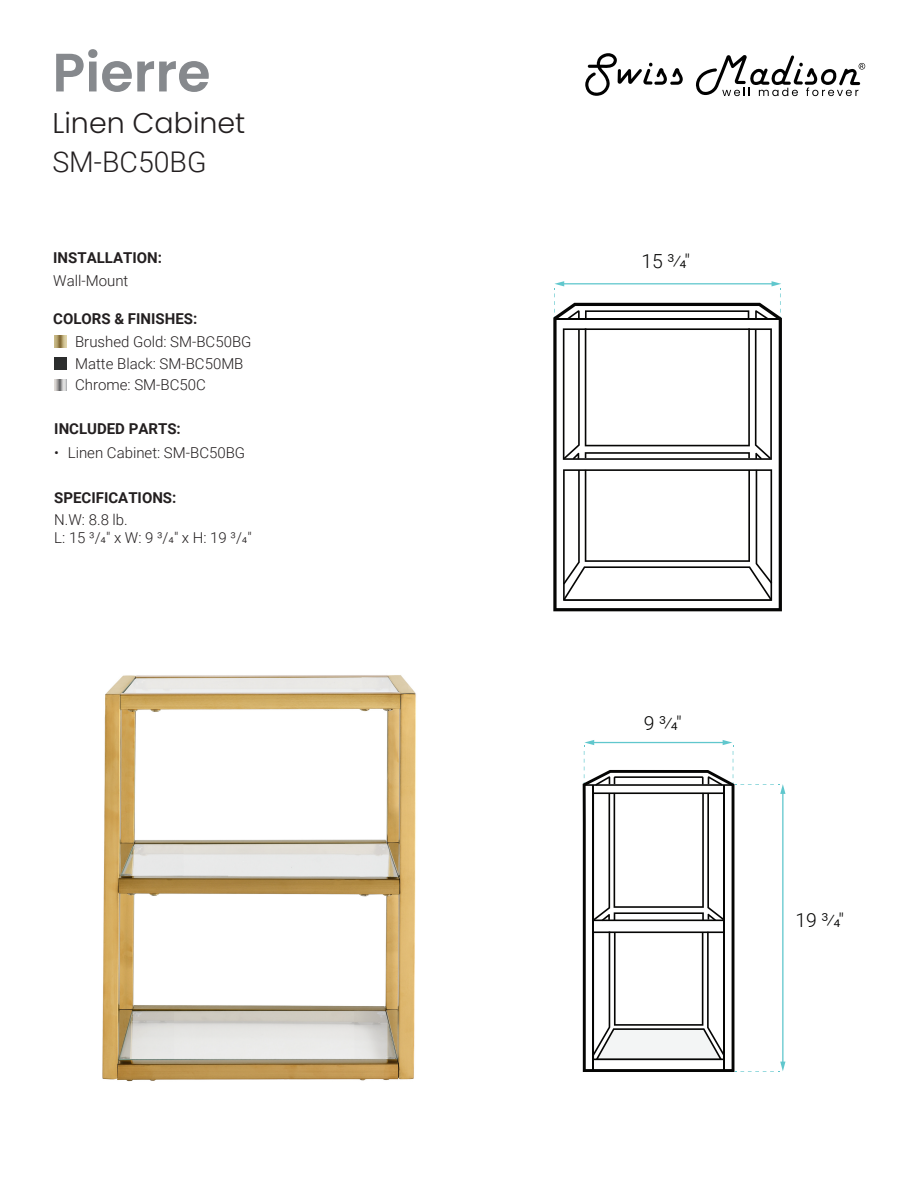
<style>
.page{position:relative;width:918px;height:1188px;background:#fff}
.page>*{position:absolute;margin:0;border:0;box-sizing:border-box;transform-origin:0 0}
.t1{font:600 54px "Poppins";color:#86898d}
.t2{font:300 28.5px "Poppins";color:#231f20}
.t3{font:300 28.5px "Roboto";color:#231f20}
.t4{font:300 19.35px "Roboto";color:#050504}
.t5{font:300 15px/22.5px "Roboto";color:#231f20}
.t6{font:700 15px "Roboto";color:#231f20}
</style>
<div class="page">
<svg style="left:585px;top:53px;width:98px;height:43px"></svg>
<svg style="left:696px;top:55px;width:169px;height:41px"></svg>
<img style="left:102px;top:675px;width:314px;height:407px">
<svg style="left:55px;top:336px;width:12px;height:12px"></svg>
<svg style="left:55px;top:357px;width:12px;height:12px"></svg>
<svg style="left:55px;top:379px;width:12px;height:12px"></svg>
<svg style="left:553px;top:317px;width:229px;height:294px"></svg>
<svg style="left:554px;top:281px;width:227px;height:320px"></svg>
<svg style="left:583px;top:740px;width:202px;height:332px"></svg>
<svg style="left:583px;top:770px;width:151px;height:302px"></svg>
<h1 class="t1" style="left:52px;top:41px;width:160px">Pierre</h1>
<h2 class="t2" style="left:52px;top:106px;width:195px">Linen Cabinet</h2>
<h2 class="t3" style="left:52px;top:142px;width:156px">SM-BC50BG</h2>
<p class="t6" style="left:53px;top:247px;width:110px">INSTALLATION:</p>
<p class="t5" style="left:53px;top:269px;width:77px">Wall-Mount</p>
<p class="t6" style="left:53px;top:308px;width:146px">COLORS &amp; FINISHES:</p>
<p class="t5" style="left:75px;top:329px;width:178px">Brushed Gold: SM-BC50BG<br>Matte Black: SM-BC50MB</p>
<p class="t5" style="left:75px;top:373px;width:132px">Chrome: SM-BC50C</p>
<p class="t6" style="left:54px;top:418px;width:128px">INCLUDED PARTS:</p>
<p class="t5" style="left:54px;top:441px;width:192px">• Linen Cabinet: SM-BC50BG</p>
<p class="t6" style="left:54px;top:487px;width:124px">SPECIFICATIONS:</p>
<p class="t5" style="left:54px;top:510px;width:199px;line-height:18px">N.W: 8.8 lb.<br>L: 15 ³/4" x W: 9 ³/4" x H: 19 ³/4"</p>
<p class="t4" style="left:642px;top:248px;width:50px">15 ³⁄4"</p>
<p class="t4" style="left:644px;top:709px;width:39px">9 ³⁄4"</p>
<p class="t4" style="left:795px;top:906px;width:50px">19 ³⁄4"</p>
</div>
